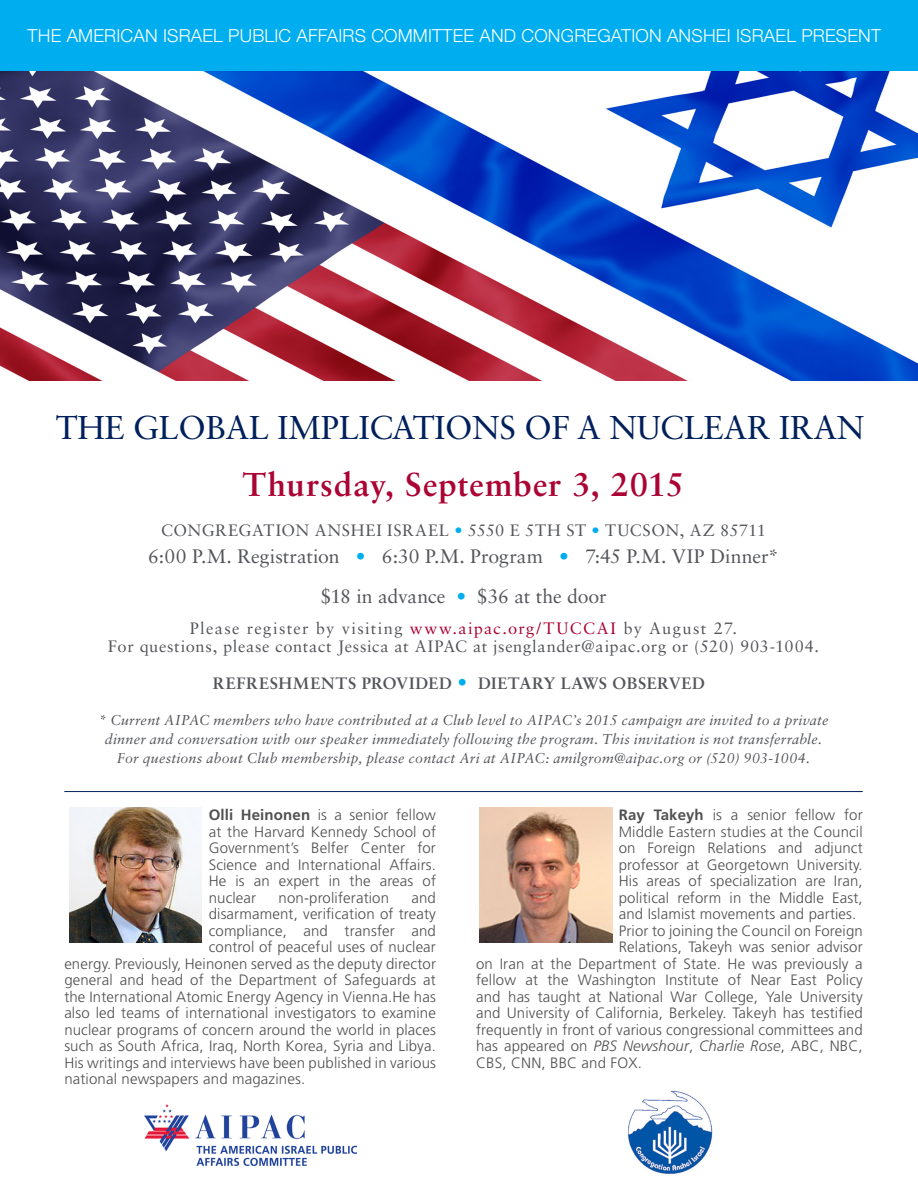
<style>
.page{position:relative;width:918px;height:1188px;background:#fff}
.page>*{position:absolute;margin:0;border:0;box-sizing:border-box;transform-origin:0 0}
.H1_Headline{font:33px "Sabon LT Std";letter-spacing:-.01em;color:#00205b}
.Body_Copy{font:700 33px "Sabon";letter-spacing:.025em;color:#ab0333}
.Body_Copy-2{font:19.5px/39.8px "Sabon LT Std";letter-spacing:-.005em;color:#54555a;text-align:center}
.t1{font:300 18px "Helvetica Neue LT Std";letter-spacing:.01em;color:#fff}
.Body_Copy-3{font:16.5px/18px "Sabon";letter-spacing:.04em;color:#54555a;text-align:center}
.Body_Copy-4{font:16.5px "Sabon LT Std";letter-spacing:.035em;color:#54555a}
.Body_Copy-5{font:700 16.5px "Sabon LT Std";letter-spacing:.035em;color:#54555a}
.t2{font:300 15px/16.5px "Frutiger";letter-spacing:.01em;color:#505052;text-align:justify}
.Body_Copy-6{font:italic 14.25px/18.8px "Sabon";letter-spacing:.015em;color:#54555a;text-align:center}
.s1{color:#00aeef}
.s2{font-family:"Frutiger";font-weight:300;color:#00aeef}
.s3{font-family:"Sabon LT Std"}
.s4{font-family:"Sabon LT Std";color:#ab0333}
.s5{font-family:"Frutiger";font-weight:300;font-size:19.5px;color:#00aeef}
.s6{font-weight:700}
.s7{font-style:italic}
</style>
<div class="page">
<div style="left:0;top:0;width:918px;height:72px;background:#00aeef"></div>
<hr style="left:64px;top:791px;width:799px;height:1px;background:#00205b">
<img style="left:144px;top:1105px;width:213px;height:60px">
<img style="left:0;top:72px;width:917px;height:308px">
<img style="left:69px;top:808px;width:133px;height:135px">
<img style="left:479px;top:808px;width:133px;height:135px">
<img style="left:628px;top:1090px;width:85px;height:84px">
<p class="t1" style="left:28px;top:24px;width:855px">THE AMERICAN ISRAEL PUBLIC AFFAIRS COMMITTEE AND CONGREGATION ANSHEI ISRAEL PRESENT</p>
<p class="H1_Headline" style="left:56px;top:408px;width:810px">THE GLOBAL IMPLICATIONS OF A NUCLEAR IRAN</p>
<p class="Body_Copy" style="left:242px;top:464px;width:444px">Thursday, September 3, 2015</p>
<p class="Body_Copy-4" style="left:161px;top:521px;width:607px">CONGREGATION ANSHEI ISRAEL <span class="s1">•</span> 5550 E 5TH ST <span class="s1">•</span> TUCSON, AZ 85711</p>
<p class="Body_Copy-2" style="left:148px;top:536px;width:633px">6:00 P.M. Registration <span class="s1">•</span> 6:30 P.M. Program <span class="s1">•</span> 7:45 P.M. VIP Dinner* $18 in advance <span class="s2">•</span> $36 at the door</p>
<p class="Body_Copy-3" style="left:108px;top:619px;width:713px"><span class="s3">Please register by visiting</span> <span class="s4">www.aipac.org/TUCCAI</span> <span class="s3">by August 27.<br></span>For questions, please contact Jessica at AIPAC at jsenglander@aipac.org or (520) 903-1004.</p>
<p class="Body_Copy-5" style="left:213px;top:673px;width:494px">REFRESHMENTS PROVIDED <span class="s5">•</span> DIETARY LAWS OBSERVED</p>
<p class="Body_Copy-6" style="left:98px;top:711px;width:732px">* Current AIPAC members who have contributed at a Club level to AIPAC’s 2015 campaign are invited to a private dinner and conversation with our speaker immediately following the program. This invitation is not transferrable.<br>For questions about Club membership, please contact Ari at AIPAC: amilgrom@aipac.org or (520) 903-1004.</p>
<p class="t2" style="left:209px;top:807px;width:229px"><span class="s6">Olli Heinonen</span> is a senior fellow at the Harvard Kennedy School of Government’s Belfer Center for Science and International Affairs.<br>He is an expert in the areas of nuclear</p>
<p class="t2" style="left:279px;top:890px;width:112px">non-proliferation</p>
<p class="t2" style="left:412px;top:890px;width:26px">and</p>
<p class="t2" style="left:209px;top:906px;width:229px">disarmament, verification of treaty</p>
<p class="t2" style="left:209px;top:923px;width:229px">compliance, and transfer and</p>
<p class="t2" style="left:209px;top:939px;width:229px">control of peaceful uses of nuclear</p>
<p class="t2" style="left:64px;top:956px;width:373px">energy. Previously, Heinonen served as the deputy director</p>
<p class="t2" style="left:64px;top:972px;width:373px">general and head of the Department of Safeguards at</p>
<p class="t2" style="left:64px;top:989px;width:373px">the International Atomic Energy Agency in Vienna.He has</p>
<p class="t2" style="left:64px;top:1005px;width:373px">also led teams of international investigators to examine</p>
<p class="t2" style="left:64px;top:1022px;width:373px">nuclear programs of concern around the world in places</p>
<p class="t2" style="left:64px;top:1038px;width:373px">such as South Africa, Iraq, North Korea, Syria and Libya.</p>
<p class="t2" style="left:64px;top:1055px;width:373px">His writings and interviews have been published in various</p>
<p class="t2" style="left:64px;top:1071px;width:242px">national newspapers and magazines.</p>
<p class="t2" style="left:619px;top:807px;width:245px"><span class="s6">Ray Takeyh</span> is a senior fellow for Middle Eastern studies at the Council on Foreign Relations and adjunct professor at Georgetown University.<br>His areas of specialization are Iran, political reform in the Middle East, and Islamist movements and parties.</p>
<p class="t2" style="left:619px;top:923px;width:245px">Prior to joining the Council on Foreign</p>
<p class="t2" style="left:619px;top:939px;width:245px">Relations, Takeyh was senior advisor</p>
<p class="t2" style="left:476px;top:956px;width:388px">on Iran at the Department of State. He was previously a</p>
<p class="t2" style="left:476px;top:972px;width:388px">fellow at the Washington Institute of Near East Policy</p>
<p class="t2" style="left:476px;top:989px;width:388px">and has taught at National War College, Yale University</p>
<p class="t2" style="left:476px;top:1005px;width:388px">and University of California, Berkeley. Takeyh has testified</p>
<p class="t2" style="left:476px;top:1022px;width:388px">frequently in front of various congressional committees and</p>
<p class="t2" style="left:476px;top:1038px;width:388px">has appeared on <span class="s7">PBS Newshour</span>, <span class="s7">Charlie Rose</span>, ABC, NBC,</p>
<p class="t2" style="left:476px;top:1055px;width:167px">CBS, CNN, BBC and FOX.</p>
</div>
